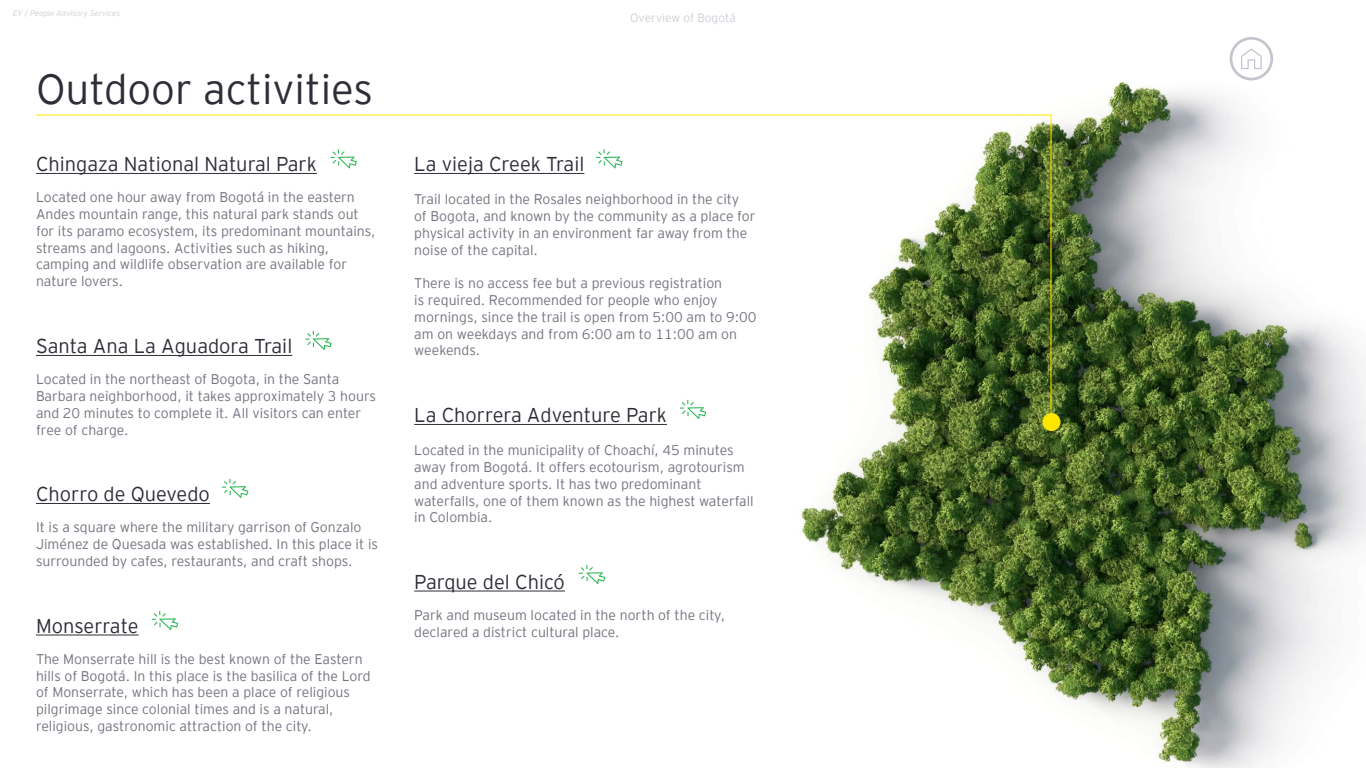
<style>
.page{position:relative;width:1366px;height:768px;background:#fff}
.page>*{position:absolute;margin:0;border:0;box-sizing:border-box;transform-origin:0 0}
.t1{font:300 42px "EY Interstate";color:#2e2e38}
.t2{font:300 20px "EY Interstate";color:#2e2e38}
.t3{font:300 14px/16.8px "EY Interstate";color:#747480}
.t4{font:300 12px "EY Interstate";color:#d0d0d7}
.t5{font:italic 300 8px "EY Interstate";color:#d0d0d7}
</style>
<div class="page">
<img style="left:801px;top:56px;width:565px;height:712px">
<div style="left:1042px;top:413px;width:18px;height:18px;background:#ffe600;border-radius:50%"></div>
<svg style="left:36px;top:114px;width:1016px;height:309px"></svg>
<hr style="left:36px;top:173px;width:281px;height:1px;background:#2e2e38">
<hr style="left:36px;top:355px;width:256px;height:1px;background:#2e2e38">
<hr style="left:36px;top:503px;width:174px;height:1px;background:#2e2e38">
<hr style="left:36px;top:635px;width:103px;height:1px;background:#2e2e38">
<hr style="left:414px;top:591px;width:151px;height:1px;background:#2e2e38">
<hr style="left:414px;top:173px;width:170px;height:1px;background:#2e2e38">
<hr style="left:414px;top:424px;width:253px;height:1px;background:#2e2e38">
<svg style="left:1230px;top:37px;width:43px;height:43px"></svg>
<svg style="left:330px;top:149px;width:27px;height:19px"></svg>
<svg style="left:596px;top:149px;width:27px;height:19px"></svg>
<svg style="left:680px;top:400px;width:26px;height:19px"></svg>
<svg style="left:579px;top:565px;width:26px;height:19px"></svg>
<svg style="left:305px;top:331px;width:27px;height:19px"></svg>
<svg style="left:222px;top:479px;width:26px;height:19px"></svg>
<svg style="left:152px;top:611px;width:26px;height:19px"></svg>
<p class="t5" style="left:13px;top:8px;width:109px">EY / People Advisory Services</p>
<p class="t4" style="left:630px;top:9px;width:107px">Overview of Bogotá</p>
<h1 class="t1" style="left:36px;top:59px;width:339px">Outdoor activities</h1>
<h2 class="t2" style="left:36px;top:150px;width:282px">Chingaza National Natural Park</h2>
<p class="t3" style="left:36px;top:188px;width:341px">Located one hour away from Bogotá in the eastern Andes mountain range, this natural park stands out for its paramo ecosystem, its predominant mountains, streams and lagoons. Activities such as hiking, camping and wildlife observation are available for nature lovers.</p>
<h2 class="t2" style="left:36px;top:332px;width:258px">Santa Ana La Aguadora Trail</h2>
<p class="t3" style="left:36px;top:370px;width:341px">Located in the northeast of Bogota, in the Santa Barbara neighborhood, it takes approximately 3 hours and 20 minutes to complete it. All visitors can enter free of charge.</p>
<h2 class="t2" style="left:36px;top:480px;width:175px">Chorro de Quevedo</h2>
<p class="t3" style="left:36px;top:518px;width:344px">It is a square where the military garrison of Gonzalo<br>Jiménez de Quesada was established. In this place it is surrounded by cafes, restaurants, and craft shops.</p>
<h2 class="t2" style="left:36px;top:611px;width:104px">Monserrate</h2>
<p class="t3" style="left:36px;top:650px;width:336px">The Monserrate hill is the best known of the Eastern hills of Bogotá. In this place is the basilica of the Lord of Monserrate, which has been a place of religious pilgrimage since colonial times and is a natural, religious, gastronomic attraction of the city.</p>
<h2 class="t2" style="left:414px;top:150px;width:172px">La vieja Creek Trail</h2>
<p class="t3" style="left:414px;top:190px;width:343px">Trail located in the Rosales neighborhood in the city<br>of Bogota, and known by the community as a place for physical activity in an environment far away from the noise of the capital.</p>
<p class="t3" style="left:414px;top:274px;width:344px">There is no access fee but a previous registration<br>is required. Recommended for people who enjoy mornings, since the trail is open from 5:00 am to 9:00 am on weekdays and from 6:00 am to 11:00 am on weekends.</p>
<h2 class="t2" style="left:414px;top:401px;width:254px">La Chorrera Adventure Park</h2>
<p class="t3" style="left:414px;top:441px;width:341px">Located in the municipality of Choachí, 45 minutes away from Bogotá. It offers ecotourism, agrotourism and adventure sports. It has two predominant waterfalls, one of them known as the highest waterfall in Colombia.</p>
<h2 class="t2" style="left:414px;top:567px;width:152px">Parque del Chicó</h2>
<p class="t3" style="left:414px;top:606px;width:312px">Park and museum located in the north of the city, declared a district cultural place.</p>
</div>
